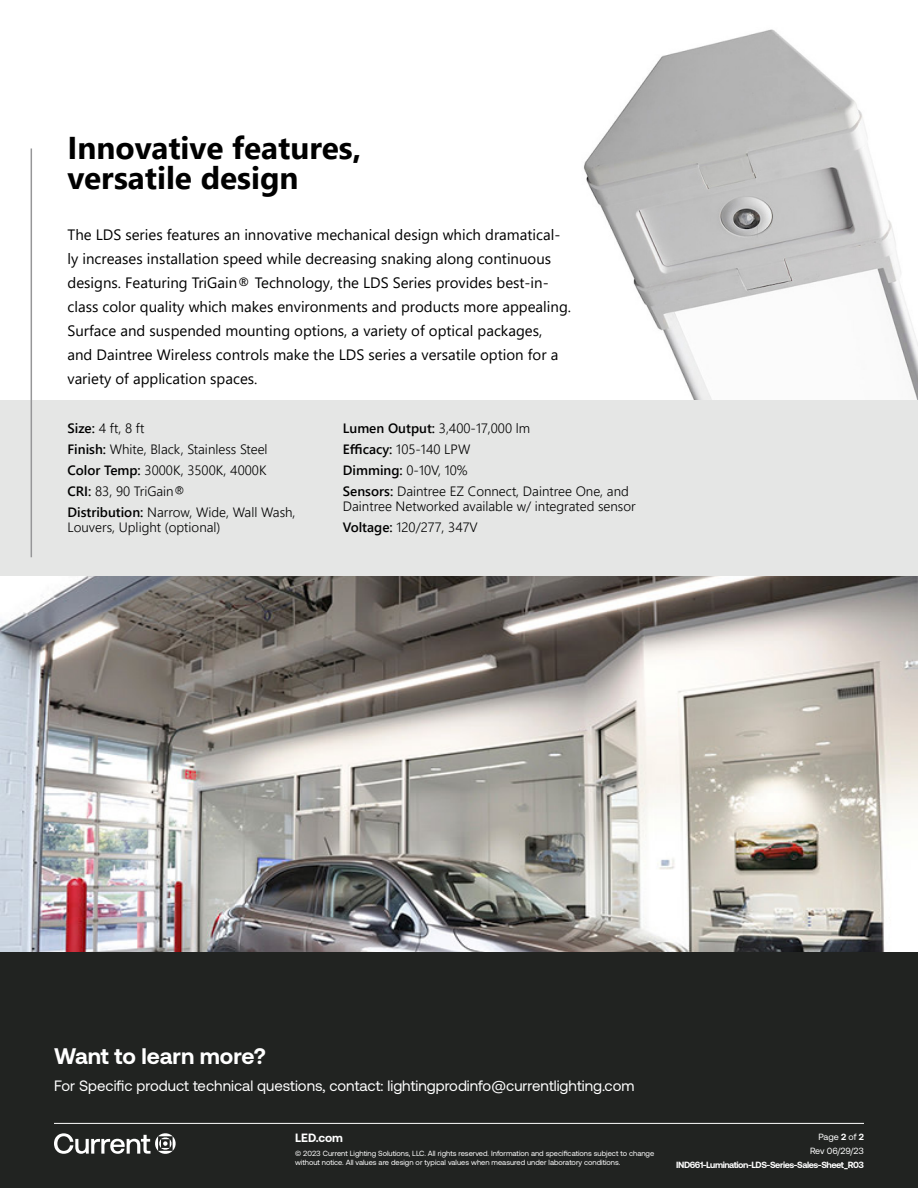
<style>
.page{position:relative;width:918px;height:1188px;background:#fff}
.page>*{position:absolute;margin:0;border:0;box-sizing:border-box;transform-origin:0 0}
.t1{font:700 31.5px/30px "Segoe UI";color:#000}
.t2{font:700 22.5px "Aeonik";color:#fff}
.t3{font:15px/24px "Segoe UI";color:#000}
.t4{font:15px "Aeonik";color:#fff}
.t5{font:300 13.5px/21px "Segoe UI";color:#000}
.t6{font:700 12px "Aeonik";color:#fff}
.t7{font:700 9px "Aeonik";letter-spacing:-.05em;color:#fff}
.t8{font:9px/14.1px "Aeonik";color:#fff;text-align:right}
.t9{font:7.5px/9.8px "Aeonik";color:#fff}
.s1{font-weight:600}
.s2{font-weight:700}
</style>
<div class="page">
<img style="left:584px;top:29px;width:334px;height:371px">
<div style="left:1px;top:400px;width:917px;height:176px;background:#e5e6e5"></div>
<div style="left:0;top:951px;width:918px;height:237px;background:#212321"></div>
<img style="left:1px;top:577px;width:916px;height:374px">
<hr style="left:31px;top:148px;width:1px;height:409px;background:#969698">
<hr style="left:54px;top:1123px;width:810px;height:1px;background:#fff">
<svg style="left:54px;top:1133px;width:122px;height:21px"></svg>
<h1 class="t1" style="left:68px;top:131px;width:295px">Innovative features, versatile design</h1>
<p class="t3" style="left:68px;top:222px;width:505px">The LDS series features an innovative mechanical design which dramatical&shy;ly increases installation speed while decreasing snaking along continuous designs. Featuring TriGain® Technology, the LDS Series provides best-in&shy;class color quality which makes environments and products more appealing.<br>Surface and suspended mounting options, a variety of optical packages,<br>and Daintree Wireless controls make the LDS series a versatile option for a variety of application spaces.</p>
<p class="t5" style="left:68px;top:416px;width:230px"><span class="s1">Size:</span> 4 ft, 8 ft<br><span class="s1">Finish:</span> White, Black, Stainless Steel<br><span class="s1">Color Temp:</span> 3000K, 3500K, 4000K<br><span class="s1">CRI:</span> 83, 90 TriGain®<br><span class="s1">Distribution:</span> Narrow, Wide, Wall Wash,</p>
<p class="t5" style="left:68px;top:515px;width:154px">Louvers, Uplight (optional)</p>
<p class="t5" style="left:343px;top:416px;width:287px"><span class="s1">Lumen Output:</span> 3,400-17,000 lm<br><span class="s1">Efficacy:</span> 105-140 LPW<br><span class="s1">Dimming:</span> 0-10V, 10%<br><span class="s1">Sensors:</span> Daintree EZ Connect, Daintree One, and</p>
<p class="t5" style="left:343px;top:494px;width:294px">Daintree Networked available w/ integrated sensor<br><span class="s1">Voltage:</span> 120/277, 347V</p>
<h2 class="t2" style="left:54px;top:1043px;width:213px">Want to learn more?</h2>
<p class="t4" style="left:54px;top:1077px;width:582px">For Specific product technical questions, contact: lightingprodinfo@currentlighting.com</p>
<p class="t6" style="left:295px;top:1131px;width:49px">LED.com</p>
<p class="t9" style="left:295px;top:1148px;width:361px">© 2023 Current Lighting Solutions, LLC. All rights reserved. Information and specifications subject to change without notice. All values are design or typical values when measured under laboratory conditions.</p>
<p class="t8" style="left:810px;top:1130px;width:55px">Page <span class="s2">2</span> of <span class="s2">2<br></span>Rev 06/29/23</p>
<p class="t7" style="left:676px;top:1160px;width:189px">IND661-Lumination-LDS-Series-Sales-Sheet_R03</p>
</div>
